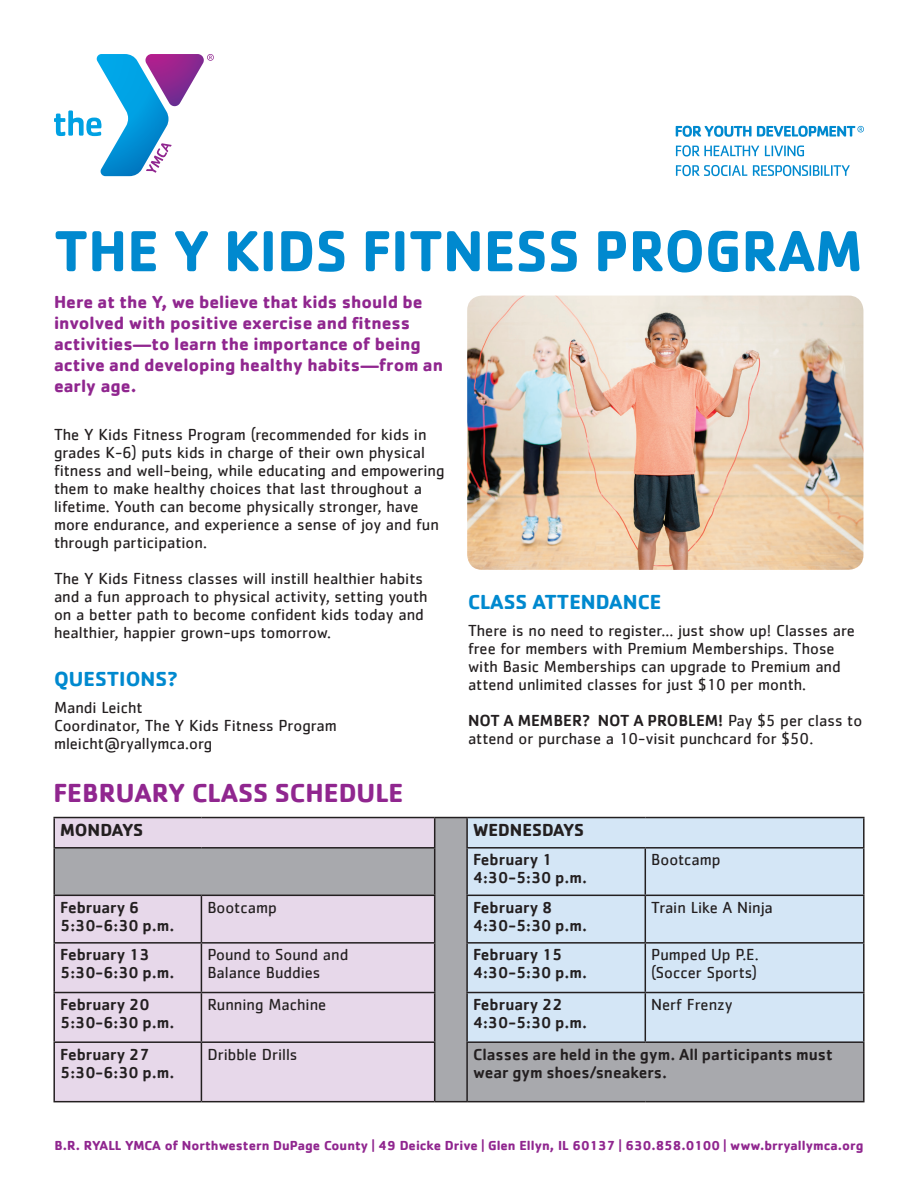
<style>
.page{position:relative;width:918px;height:1188px;background:#fff}
.page>*{position:absolute;margin:0;border:0;box-sizing:border-box;transform-origin:0 0}
.t1{font:700 60px "Cachet";color:#0089cf;scale:.96 1}
.t2{font:700 27px "Cachet";color:#90268f}
.t3{font:700 21px "Cachet";color:#0089cf}
.t4{font:700 18px/21px "Cachet";color:#90268f}
.t5{font:700 18px "Cachet";color:#231f20}
.t6{font:16.5px/18px "Cachet";color:#231f20}
.t7{font:500 16.5px/18px "Cachet";color:#231f20}
.t8{font:700 13.5px "Cachet";color:#90268f}
.s1{font-weight:500}
</style>
<div class="page">
<svg style="left:54px;top:54px;width:160px;height:122px"></svg>
<svg style="left:676px;top:145px;width:83px;height:12px"></svg>
<svg style="left:765px;top:145px;width:39px;height:11px"></svg>
<svg style="left:676px;top:165px;width:71px;height:11px"></svg>
<svg style="left:753px;top:165px;width:97px;height:11px"></svg>
<svg style="left:676px;top:126px;width:188px;height:11px"></svg>
<img style="left:467px;top:296px;width:396px;height:274px">
<svg style="left:55px;top:818px;width:808px;height:283px;background:#cfc6d2"></svg>
<div style="left:468px;top:818px;width:395px;height:223px;background:#d4e6f6"></div>
<hr style="left:53px;top:817px;width:148px;height:1px;background:#231f20">
<hr style="left:53px;top:818px;width:2px;height:29px;background:#231f20">
<hr style="left:201px;top:817px;width:234px;height:1px;background:#231f20">
<hr style="left:435px;top:817px;width:32px;height:1px;background:#231f20">
<svg style="left:434px;top:818px;width:1px;height:29px"></svg>
<hr style="left:467px;top:817px;width:178px;height:1px;background:#231f20">
<hr style="left:466px;top:818px;width:2px;height:29px;background:#231f20">
<hr style="left:645px;top:817px;width:220px;height:1px;background:#231f20">
<hr style="left:863px;top:818px;width:2px;height:29px;background:#231f20">
<hr style="left:53px;top:847px;width:148px;height:2px;background:#231f20">
<hr style="left:53px;top:849px;width:2px;height:46px;background:#231f20">
<hr style="left:201px;top:847px;width:234px;height:2px;background:#231f20">
<hr style="left:434px;top:849px;width:1px;height:46px;background:#231f20">
<hr style="left:466px;top:847px;width:179px;height:2px;background:#231f20">
<hr style="left:466px;top:849px;width:2px;height:46px;background:#231f20">
<hr style="left:645px;top:847px;width:220px;height:2px;background:#231f20">
<hr style="left:645px;top:849px;width:1px;height:46px;background:#231f20">
<hr style="left:863px;top:849px;width:2px;height:46px;background:#231f20">
<hr style="left:53px;top:895px;width:148px;height:1px;background:#231f20">
<hr style="left:53px;top:896px;width:2px;height:46px;background:#231f20">
<hr style="left:201px;top:895px;width:234px;height:1px;background:#231f20">
<hr style="left:201px;top:896px;width:1px;height:46px;background:#231f20">
<hr style="left:434px;top:896px;width:1px;height:46px;background:#231f20">
<hr style="left:466px;top:895px;width:179px;height:1px;background:#231f20">
<hr style="left:466px;top:896px;width:2px;height:46px;background:#231f20">
<hr style="left:645px;top:895px;width:220px;height:1px;background:#231f20">
<hr style="left:645px;top:896px;width:1px;height:46px;background:#231f20">
<hr style="left:863px;top:896px;width:2px;height:46px;background:#231f20">
<hr style="left:53px;top:942px;width:148px;height:2px;background:#231f20">
<hr style="left:53px;top:944px;width:2px;height:48px;background:#231f20">
<hr style="left:201px;top:942px;width:234px;height:2px;background:#231f20">
<hr style="left:201px;top:944px;width:1px;height:48px;background:#231f20">
<hr style="left:434px;top:944px;width:1px;height:48px;background:#231f20">
<hr style="left:466px;top:942px;width:179px;height:2px;background:#231f20">
<hr style="left:466px;top:944px;width:2px;height:48px;background:#231f20">
<hr style="left:645px;top:942px;width:220px;height:2px;background:#231f20">
<hr style="left:645px;top:944px;width:1px;height:48px;background:#231f20">
<hr style="left:863px;top:944px;width:2px;height:48px;background:#231f20">
<hr style="left:53px;top:992px;width:148px;height:1px;background:#231f20">
<hr style="left:53px;top:993px;width:2px;height:48px;background:#231f20">
<hr style="left:201px;top:992px;width:234px;height:1px;background:#231f20">
<hr style="left:201px;top:993px;width:1px;height:48px;background:#231f20">
<hr style="left:434px;top:993px;width:1px;height:48px;background:#231f20">
<hr style="left:466px;top:992px;width:179px;height:1px;background:#231f20">
<hr style="left:466px;top:993px;width:2px;height:48px;background:#231f20">
<hr style="left:645px;top:992px;width:220px;height:1px;background:#231f20">
<hr style="left:645px;top:993px;width:1px;height:48px;background:#231f20">
<hr style="left:863px;top:993px;width:2px;height:48px;background:#231f20">
<hr style="left:53px;top:1041px;width:148px;height:2px;background:#231f20">
<hr style="left:53px;top:1043px;width:2px;height:58px;background:#231f20">
<hr style="left:201px;top:1041px;width:234px;height:2px;background:#231f20">
<hr style="left:201px;top:1043px;width:1px;height:58px;background:#231f20">
<hr style="left:434px;top:1043px;width:1px;height:58px;background:#231f20">
<hr style="left:466px;top:1041px;width:179px;height:2px;background:#231f20">
<hr style="left:466px;top:1043px;width:2px;height:58px;background:#231f20">
<hr style="left:645px;top:1041px;width:220px;height:2px;background:#231f20">
<hr style="left:863px;top:1043px;width:2px;height:58px;background:#231f20">
<hr style="left:53px;top:1101px;width:148px;height:1px;background:#231f20">
<hr style="left:201px;top:1101px;width:234px;height:1px;background:#231f20">
<hr style="left:435px;top:1101px;width:32px;height:1px;background:#231f20">
<hr style="left:467px;top:1101px;width:178px;height:1px;background:#231f20">
<hr style="left:645px;top:1101px;width:220px;height:1px;background:#231f20">
<h1 class="t1" style="left:54px;top:212px;width:844px">THE Y KIDS FITNESS PROGRAM</h1>
<p class="t4" style="left:54px;top:291px;width:390px">Here at the Y, we believe that kids should be involved with positive exercise and fitness activities—to learn the importance of being active and developing healthy habits—from an early age.</p>
<p class="t6" style="left:54px;top:426px;width:392px">The Y Kids Fitness Program (recommended for kids in grades K-6) puts kids in charge of their own physical fitness and well-being, while educating and empowering them to make healthy choices that last throughout a lifetime. Youth can become physically stronger, have more endurance, and experience a sense of joy and fun through participation.</p>
<p class="t6" style="left:54px;top:570px;width:375px">The Y Kids Fitness classes will instill healthier habits and a fun approach to physical activity, setting youth on a better path to become confident kids today and healthier, happier grown-ups tomorrow.</p>
<p class="t3" style="left:54px;top:666px;width:125px">QUESTIONS?</p>
<p class="t6" style="left:54px;top:699px;width:284px">Mandi Leicht<br>Coordinator, The Y Kids Fitness Program mleicht@ryallymca.org</p>
<p class="t3" style="left:468px;top:588px;width:195px">CLASS ATTENDANCE</p>
<p class="t6" style="left:468px;top:621px;width:388px">There is no need to register... just show up! Classes are free for members with Premium Memberships. Those with Basic Memberships can upgrade to Premium and attend unlimited classes for just $10 per month.</p>
<p class="t6" style="left:468px;top:711px;width:396px"><span class="s1">NOT A MEMBER? NOT A PROBLEM!</span> Pay $5 per class to attend or purchase a 10-visit punchcard for $50.</p>
<h2 class="t2" style="left:53px;top:775px;width:351px">FEBRUARY CLASS SCHEDULE</h2>
<p class="t5" style="left:60px;top:818px;width:85px">MONDAYS</p>
<p class="t5" style="left:473px;top:818px;width:113px">WEDNESDAYS</p>
<p class="t7" style="left:473px;top:850px;width:116px">February 1<br>4:30-5:30 p.m.</p>
<p class="t6" style="left:651px;top:850px;width:71px">Bootcamp</p>
<p class="t7" style="left:60px;top:898px;width:116px">February 6<br>5:30-6:30 p.m.</p>
<p class="t6" style="left:207px;top:898px;width:71px">Bootcamp</p>
<p class="t7" style="left:473px;top:898px;width:116px">February 8<br>4:30-5:30 p.m.</p>
<p class="t6" style="left:651px;top:898px;width:123px">Train Like A Ninja</p>
<p class="t7" style="left:60px;top:945px;width:116px">February 13<br>5:30-6:30 p.m.</p>
<p class="t6" style="left:207px;top:946px;width:142px">Pound to Sound and<br>Balance Buddies</p>
<p class="t7" style="left:473px;top:945px;width:116px">February 15<br>4:30-5:30 p.m.</p>
<p class="t6" style="left:651px;top:946px;width:109px">Pumped Up P.E. (Soccer Sports)</p>
<p class="t7" style="left:60px;top:995px;width:116px">February 20<br>5:30-6:30 p.m.</p>
<p class="t6" style="left:207px;top:995px;width:120px">Running Machine</p>
<p class="t7" style="left:473px;top:995px;width:116px">February 22<br>4:30-5:30 p.m.</p>
<p class="t6" style="left:651px;top:995px;width:83px">Nerf Frenzy</p>
<p class="t7" style="left:60px;top:1045px;width:116px">February 27<br>5:30-6:30 p.m.</p>
<p class="t6" style="left:207px;top:1045px;width:92px">Dribble Drills</p>
<p class="t7" style="left:473px;top:1045px;width:361px">Classes are held in the gym. All participants must wear gym shoes/sneakers.</p>
<p class="t8" style="left:55px;top:1137px;width:810px">B.R. RYALL YMCA of Northwestern DuPage County <span class="s1">|</span> 49 Deicke Drive <span class="s1">|</span> Glen Ellyn, IL 60137 <span class="s1">|</span> 630.858.0100 <span class="s1">|</span> www.brryallymca.org</p>
</div>
